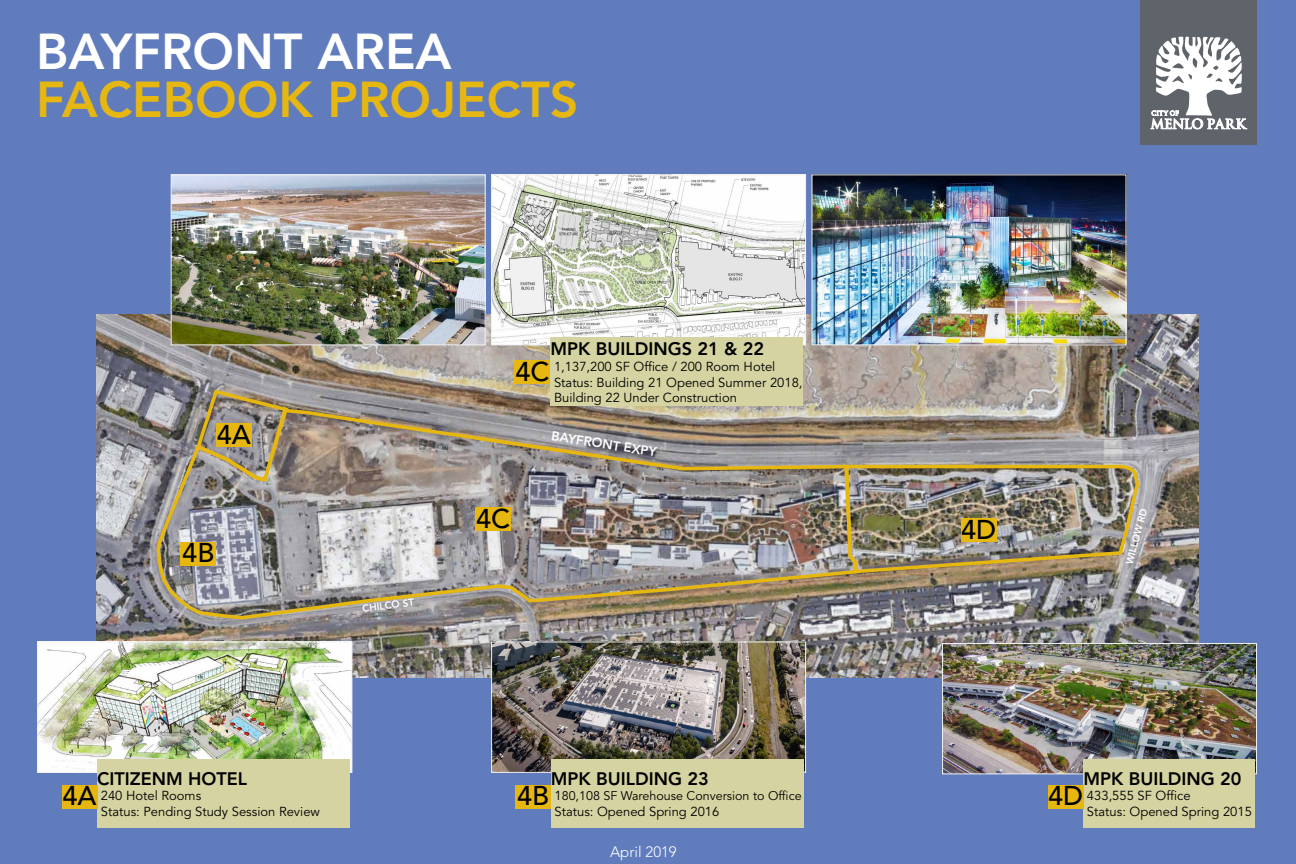
<style>
.page{position:relative;width:1296px;height:864px;background:#607cbd}
.page>*{position:absolute;margin:0;border:0;box-sizing:border-box;transform-origin:0 0}
.t1{font:800 50px "Avenir LT Std";color:#e6b711}
.t2{font:800 50px "Avenir LT Std";color:#fff}
.t3{font:500 27px "Avenir LT Std";color:#000}
.t4{font:800 18px "Avenir LT Std";color:#000}
.t5{font:300 15px "Avenir LT Std";color:#fff}
.t6{font:13px/15.6px "Avenir LT Std";color:#000}
.t7{font:800 13px "Avenir LT Std";color:#fff}
.t8{font:12.5px "Avenir LT Std";color:#000}
.t9{font:800 10px "Avenir LT Std";color:#fff}
.s1{font-size:13px}
</style>
<div class="page">
<img style="left:97px;top:314px;width:1101px;height:364px">
<img style="left:944px;top:645px;width:311px;height:127px">
<div style="left:942px;top:643px;width:315px;height:131px;border:1px solid #f1f1f2"></div>
<div style="left:1083px;top:759px;width:171px;height:68px;background:#d4d3a1"></div>
<img style="left:493px;top:176px;width:311px;height:167px">
<div style="left:491px;top:174px;width:315px;height:171px;border:1px solid #f1f1f2"></div>
<div style="left:550px;top:338px;width:253px;height:68px;background:#d4d3a1"></div>
<img style="left:173px;top:176px;width:311px;height:167px">
<div style="left:171px;top:174px;width:315px;height:171px;border:1px solid #f1f1f2"></div>
<img style="left:814px;top:176px;width:311px;height:167px">
<div style="left:812px;top:174px;width:315px;height:171px;border:1px solid #f1f1f2"></div>
<img style="left:39px;top:643px;width:311px;height:128px">
<div style="left:37px;top:641px;width:315px;height:132px;border:1px solid #f1f1f2"></div>
<div style="left:97px;top:759px;width:253px;height:68px;background:#d4d3a1"></div>
<div style="left:1048px;top:785px;width:35px;height:23px;background:#e6b711"></div>
<div style="left:515px;top:360px;width:35px;height:23px;background:#e6b711"></div>
<div style="left:62px;top:785px;width:35px;height:23px;background:#e6b711"></div>
<div style="left:1140px;top:0;width:117px;height:145px;background:#5f636a"></div>
<svg style="left:1151px;top:37px;width:96px;height:92px"></svg>
<img style="left:493px;top:643px;width:311px;height:128px">
<div style="left:491px;top:641px;width:315px;height:132px;border:1px solid #f1f1f2"></div>
<div style="left:551px;top:759px;width:252px;height:68px;background:#d4d3a1"></div>
<div style="left:516px;top:785px;width:35px;height:23px;background:#e6b711"></div>
<svg style="left:194px;top:387px;width:96px;height:17px;background:#9e927a"></svg>
<img style="left:155px;top:404px;width:705px;height:218px">
<img style="left:842px;top:463px;width:299px;height:112px">
<h1 class="t2" style="left:36px;top:23px;width:417px">BAYFRONT AREA</h1>
<h1 class="t1" style="left:36px;top:70px;width:544px">FACEBOOK PROJECTS</h1>
<h2 class="t3" style="left:217px;top:419px;width:36px">4A</h2>
<h2 class="t3" style="left:182px;top:538px;width:34px">4B</h2>
<p class="t9" style="left:362px;top:603px;width:53px;rotate:-7deg">CHILCO ST</p>
<h3 class="t4" style="left:550px;top:338px;width:215px">MPK BUILDINGS 21 &amp; 22</h3>
<p class="t6" style="left:554px;top:359px;width:250px">1,137,200 SF Office / 200 Room Hotel<br>Status: Building 21 Opened Summer 2018,<br>Building 22 Under Construction</p>
<h2 class="t3" style="left:515px;top:356px;width:36px">4C</h2>
<h2 class="t3" style="left:476px;top:503px;width:36px">4C</h2>
<p class="t7" style="left:553px;top:428px;width:108px;rotate:9deg">BAYFRONT EXPY</p>
<h3 class="t4" style="left:97px;top:768px;width:151px">CITIZENM HOTEL</h3>
<p class="t6" style="left:101px;top:788px;width:221px">240 Hotel Rooms<br>Status: Pending Study Session Review</p>
<h2 class="t3" style="left:63px;top:780px;width:36px">4A</h2>
<h3 class="t4" style="left:551px;top:768px;width:159px">MPK BUILDING 23</h3>
<p class="t8" style="left:555px;top:789px;width:249px"><span class="s1">1</span>80,108 SF Warehouse Conversion to Office</p>
<p class="t6" style="left:555px;top:804px;width:166px">Status: Opened Spring 2016</p>
<h2 class="t3" style="left:517px;top:780px;width:34px">4B</h2>
<p class="t5" style="left:610px;top:843px;width:68px">April 2019</p>
<h2 class="t3" style="left:961px;top:514px;width:37px">4D</h2>
<p class="t9" style="left:1123px;top:563px;width:59px;rotate:-75deg">WILLOW RD</p>
<h3 class="t4" style="left:1083px;top:768px;width:159px">MPK BUILDING 20</h3>
<p class="t6" style="left:1087px;top:788px;width:166px">433,555 SF Office<br>Status: Opened Spring 2015</p>
<h2 class="t3" style="left:1048px;top:780px;width:37px">4D</h2>
</div>
